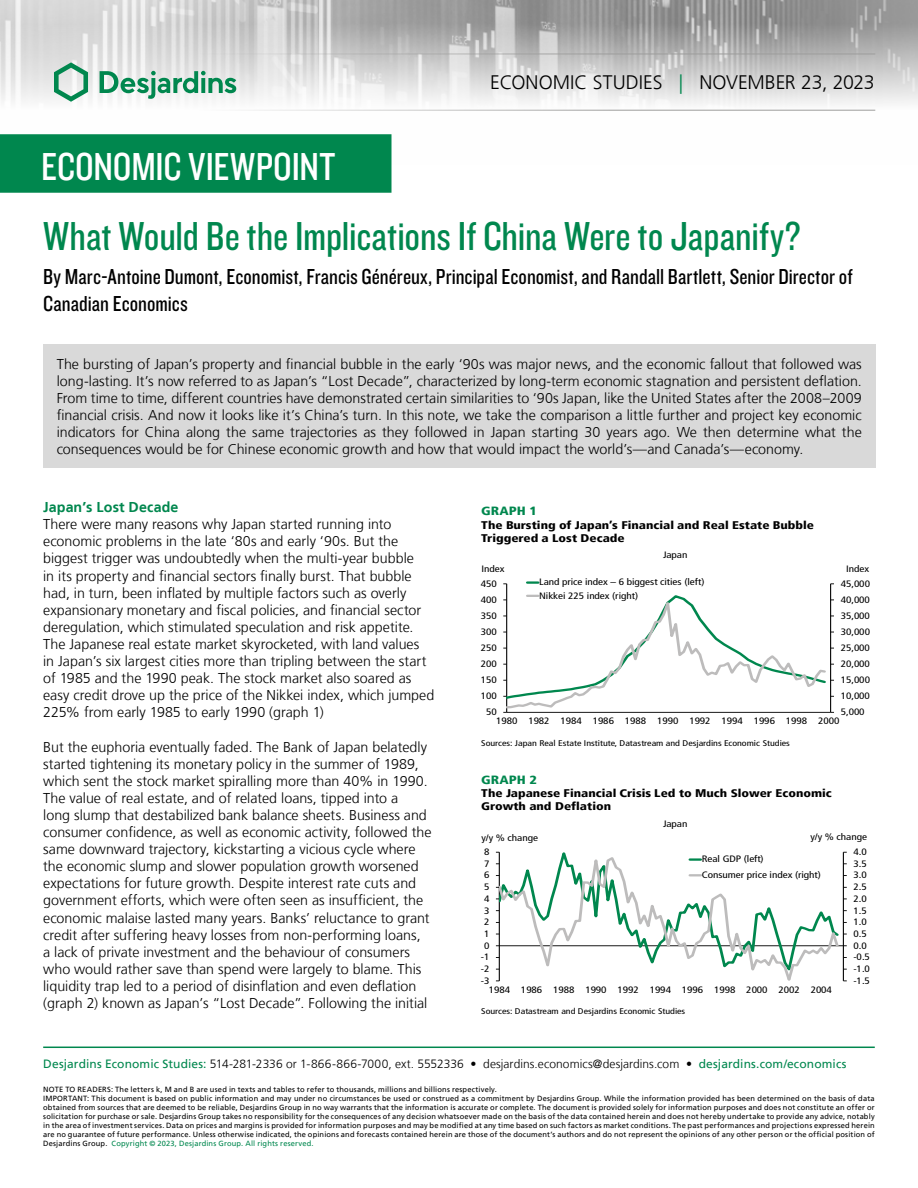
<style>
.page{position:relative;width:918px;height:1188px;background:#fff}
.page>*{position:absolute;margin:0;border:0;box-sizing:border-box;transform-origin:0 0}
.t1{font:42px "Knockout 29 Junior Ltweight";letter-spacing:-.005em;color:#00874e}
.t2{font:40.5px "Knockout 29 Junior Ltweight";letter-spacing:-.005em;color:#fff}
.t3{font:22.5px/27px "Knockout 29 Junior Ltweight";color:#000}
.t4{font:300 19.5px "Frutiger LT";color:#000}
.t5{font:300 14.25px/17.1px "Frutiger LT";color:#000}
.t6{font:700 14.25px "Frutiger LT";letter-spacing:.01em;color:#00874e}
.t7{font:300 12px "Frutiger LT";letter-spacing:.005em;color:#000}
.t8{font:900 condensed 12px "Frutiger LT";color:#00874e;scale:1.2 1}
.t9{font:900 condensed 11.1px/13.2px "Frutiger LT";color:#000;scale:1.2 1}
.t10{font:condensed 9.3px/13.2px "Frutiger LT";color:#000;scale:1.2 1}
.t11{font:condensed 8.25px "Frutiger LT";color:#000;scale:1.2 1}
.t12{font:7.5px/9px "Frutiger LT";letter-spacing:.02em;color:#000}
.s1{color:#00874e}
.s2{font-weight:400;color:#00874e}
</style>
<div class="page">
<img style="left:0;top:0;width:918px;height:111px">
<hr style="left:43px;top:54px;width:832px;height:1px;background:#9d9d9c">
<hr style="left:43px;top:110px;width:832px;height:1px;background:#9d9d9c">
<svg style="left:54px;top:62px;width:34px;height:40px"></svg>
<svg style="left:100px;top:71px;width:136px;height:28px"></svg>
<div style="left:0;top:135px;width:391px;height:57px;background:#00874e"></div>
<div style="left:0;top:134px;width:392px;height:59px;border:2px solid #00874e"></div>
<hr style="left:43px;top:1047px;width:832px;height:1px;background:#00874e">
<div style="left:43px;top:345px;width:832px;height:123px;background:#d9d9d9"></div>
<hr style="left:830px;top:584px;width:1px;height:128px;background:#000">
<hr style="left:506px;top:584px;width:1px;height:128px;background:#000">
<svg style="left:527px;top:581px;width:11px;height:3px"></svg>
<svg style="left:503px;top:592px;width:331px;height:121px"></svg>
<svg style="left:496px;top:852px;width:351px;height:130px"></svg>
<h2 class="t2" style="left:41px;top:140px;width:296px">ECONOMIC VIEWPOINT</h2>
<h3 class="t4" style="left:490px;top:72px;width:386px">ECONOMIC STUDIES <span class="s1">|</span> NOVEMBER 23, 2023</h3>
<h1 class="t1" style="left:43px;top:209px;width:759px">What Would Be the Implications If China Were to Japanify?</h1>
<h3 class="t3" style="left:43px;top:262px;width:811px">By Marc-Antoine Dumont, Economist, Francis Généreux, Principal Economist, and Randall Bartlett, Senior Director of<br>Canadian Economics</h3>
<p class="t5" style="left:57px;top:355px;width:807px;text-align:justify">The bursting of Japan’s property and financial bubble in the early ‘90s was major news, and the economic fallout that followed was long-lasting. It’s now referred to as Japan’s “Lost Decade”, characterized by long-term economic stagnation and persistent deflation.<br>From time to time, different countries have demonstrated certain similarities to ‘90s Japan, like the United States after the 2008–2009 financial crisis. And now it looks like it’s China’s turn. In this note, we take the comparison a little further and project key economic indicators for China along the same trajectories as they followed in Japan starting 30 years ago. We then determine what the consequences would be for Chinese economic growth and how that would impact the world’s—and Canada’s—economy.</p>
<p class="t6" style="left:43px;top:499px;width:137px">Japan’s Lost Decade</p>
<p class="t5" style="left:43px;top:516px;width:393px">There were many reasons why Japan started running into economic problems in the late ‘80s and early ‘90s. But the biggest trigger was undoubtedly when the multi-year bubble<br>in its property and financial sectors finally burst. That bubble had, in turn, been inflated by multiple factors such as overly expansionary monetary and fiscal policies, and financial sector deregulation, which stimulated speculation and risk appetite.<br>The Japanese real estate market skyrocketed, with land values<br>in Japan’s six largest cities more than tripling between the start of 1985 and the 1990 peak. The stock market also soared as easy credit drove up the price of the Nikkei index, which jumped 225% from early 1985 to early 1990 (graph 1)</p>
<p class="t5" style="left:43px;top:738px;width:390px">But the euphoria eventually faded. The Bank of Japan belatedly started tightening its monetary policy in the summer of 1989, which sent the stock market spiralling more than 40% in 1990.<br>The value of real estate, and of related loans, tipped into a<br>long slump that destabilized bank balance sheets. Business and consumer confidence, as well as economic activity, followed the same downward trajectory, kickstarting a vicious cycle where the economic slump and slower population growth worsened expectations for future growth. Despite interest rate cuts and government efforts, which were often seen as insufficient, the economic malaise lasted many years. Banks’ reluctance to grant credit after suffering heavy losses from non-performing loans,<br>a lack of private investment and the behaviour of consumers who would rather save than spend were largely to blame. This liquidity trap led to a period of disinflation and even deflation (graph 2) known as Japan’s “Lost Decade”. Following the initial</p>
<p class="t8" style="left:481px;top:504px;width:48px">GRAPH 1</p>
<p class="t9" style="left:481px;top:518px;width:279px">The Bursting of Japan’s Financial and Real Estate Bubble<br>Triggered a Lost Decade</p>
<p class="t10" style="left:663px;top:548px;width:22px">Japan</p>
<p class="t10" style="left:481px;top:562px;width:21px">Index</p>
<p class="t10" style="left:846px;top:562px;width:21px">Index</p>
<p class="t10" style="left:481px;top:577px;width:15px">450</p>
<p class="t10" style="left:481px;top:593px;width:15px">400</p>
<p class="t10" style="left:539px;top:576px;width:139px">Land price index – 6 biggest cities (left)<br>Nikkei 225 index (right)</p>
<p class="t10" style="left:841px;top:577px;width:26px">45,000</p>
<p class="t10" style="left:841px;top:593px;width:26px">40,000</p>
<p class="t10" style="left:481px;top:609px;width:15px">350</p>
<p class="t10" style="left:841px;top:609px;width:26px">35,000</p>
<p class="t10" style="left:481px;top:625px;width:15px">300</p>
<p class="t10" style="left:841px;top:625px;width:26px">30,000</p>
<p class="t10" style="left:481px;top:641px;width:15px">250</p>
<p class="t10" style="left:841px;top:641px;width:26px">25,000</p>
<p class="t10" style="left:481px;top:657px;width:15px">200</p>
<p class="t10" style="left:841px;top:657px;width:26px">20,000</p>
<p class="t10" style="left:481px;top:673px;width:15px">150</p>
<p class="t10" style="left:841px;top:673px;width:26px">15,000</p>
<p class="t10" style="left:481px;top:689px;width:15px">100</p>
<p class="t10" style="left:841px;top:689px;width:26px">10,000</p>
<p class="t10" style="left:486px;top:706px;width:10px">50</p>
<p class="t10" style="left:841px;top:706px;width:21px">5,000</p>
<p class="t10" style="left:496px;top:714px;width:288px">1980 1982 1984 1986 1988 1990 1992 1994 1996 1998 2000</p>
<p class="t11" style="left:481px;top:738px;width:259px">Sources: Japan Real Estate Institute, Datastream and Desjardins Economic Studies</p>
<p class="t8" style="left:481px;top:772px;width:48px">GRAPH 2</p>
<p class="t9" style="left:481px;top:787px;width:294px">The Japanese Financial Crisis Led to Much Slower Economic<br>Growth and Deflation</p>
<p class="t10" style="left:663px;top:817px;width:22px">Japan</p>
<p class="t10" style="left:481px;top:831px;width:49px">y/y % change</p>
<p class="t10" style="left:810px;top:831px;width:49px">y/y % change</p>
<p class="t10" style="left:484px;top:845px;width:6px">8</p>
<p class="t10" style="left:484px;top:857px;width:6px">7</p>
<p class="t10" style="left:484px;top:869px;width:6px">6</p>
<p class="t10" style="left:702px;top:851px;width:101px;line-height:15.8px">Real GDP (left)<br>Consumer price index (right)</p>
<p class="t10" style="left:853px;top:845px;width:13px">4.0</p>
<p class="t10" style="left:853px;top:857px;width:13px">3.5</p>
<p class="t10" style="left:853px;top:869px;width:13px">3.0</p>
<p class="t10" style="left:484px;top:880px;width:6px">5</p>
<p class="t10" style="left:853px;top:880px;width:13px">2.5</p>
<p class="t10" style="left:484px;top:892px;width:6px">4</p>
<p class="t10" style="left:853px;top:892px;width:13px">2.0</p>
<p class="t10" style="left:484px;top:904px;width:6px">3</p>
<p class="t10" style="left:853px;top:904px;width:13px">1.5</p>
<p class="t10" style="left:484px;top:916px;width:6px">2</p>
<p class="t10" style="left:853px;top:916px;width:13px">1.0</p>
<p class="t10" style="left:484px;top:927px;width:6px">1</p>
<p class="t10" style="left:853px;top:927px;width:13px">0.5</p>
<p class="t10" style="left:484px;top:939px;width:6px">0</p>
<p class="t10" style="left:853px;top:939px;width:13px">0.0</p>
<p class="t10" style="left:481px;top:951px;width:9px">-1</p>
<p class="t10" style="left:853px;top:951px;width:15px">-0.5</p>
<p class="t10" style="left:481px;top:962px;width:9px">-2</p>
<p class="t10" style="left:853px;top:962px;width:15px">-1.0</p>
<p class="t10" style="left:481px;top:974px;width:9px">-3</p>
<p class="t10" style="left:853px;top:974px;width:15px">-1.5</p>
<p class="t10" style="left:489px;top:983px;width:288px">1984 1986 1988 1990 1992 1994 1996 1998 2000 2002 2004</p>
<p class="t11" style="left:481px;top:1006px;width:172px">Sources: Datastream and Desjardins Economic Studies</p>
<p class="t7" style="left:43px;top:1057px;width:805px"><span class="s2">Desjardins Economic Studies:</span> 514‑281‑2336 or 1-866‑866‑7000, ext. 5552336 • desjardins.economics@desjardins.com • <span class="s2">desjardins.com/economics</span></p>
<p class="t12" style="left:43px;top:1085px;width:833px">NOTE TO READERS: The letters k, M and B are used in texts and tables to refer to thousands, millions and billions respectively.<br>IMPORTANT: This document is based on public information and may under no circumstances be used or construed as a commitment by Desjardins Group. While the information provided has been determined on the basis of data obtained from sources that are deemed to be reliable, Desjardins Group in no way warrants that the information is accurate or complete. The document is provided solely for information purposes and does not constitute an offer or solicitation for purchase or sale. Desjardins Group takes no responsibility for the consequences of any decision whatsoever made on the basis of the data contained herein and does not hereby undertake to provide any advice, notably in the area of investment services. Data on prices and margins is provided for information purposes and may be modified at any time based on such factors as market conditions. The past performances and projections expressed herein are no guarantee of future performance. Unless otherwise indicated, the opinions and forecasts contained herein are those of the document’s authors and do not represent the opinions of any other person or the official position of Desjardins Group. <span class="s1">Copyright © 2023, Desjardins Group. All rights reserved.</span></p>
</div>
